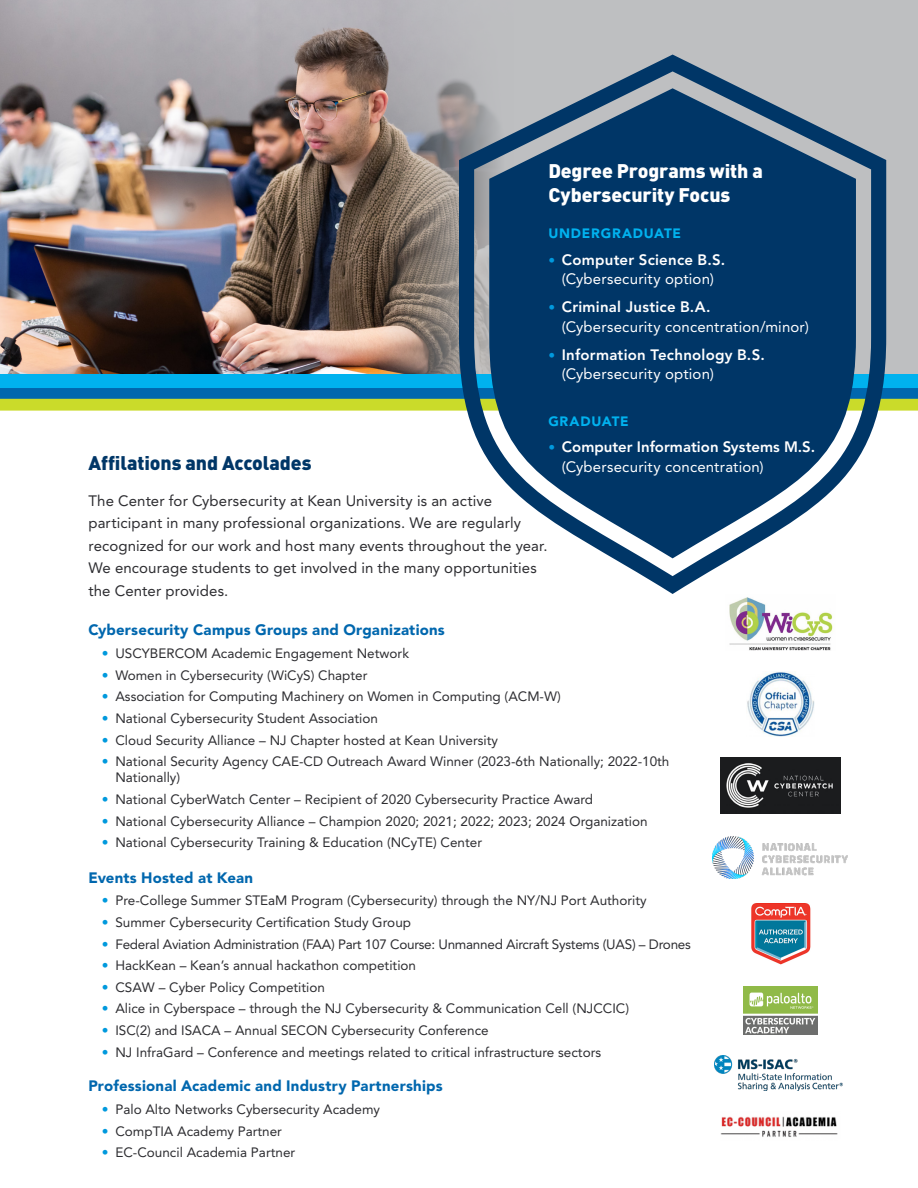
<style>
.page{position:relative;width:918px;height:1188px;background:#fff}
.page>*{position:absolute;margin:0;border:0;box-sizing:border-box;transform-origin:0 0}
.t1{font:900 19.5px/24px "DIN Pro";letter-spacing:-.005em;color:#fff}
.tit_1{font:900 19.5px "DIN Pro";letter-spacing:-.005em;color:#003667}
.body{font:15px/22.5px "Avenir LT Pro";letter-spacing:.005em;color:#2d2d31}
.t2{font:800 15px/19.5px "Avenir LT Pro";letter-spacing:.005em;color:#fff}
.tit{font:900 15px "Avenir LT Pro";letter-spacing:.015em;color:#0067ae}
.t3{font:15px/19.5px "Avenir LT Pro";letter-spacing:.01em;color:#fff;text-align:center}
.t4{font:13.5px/16.2px "Avenir LT Pro";color:#2d2d31}
.t5{font:13.5px "Avenir LT Pro";letter-spacing:-.02em;color:#2d2d31}
.t6{font:900 13.5px "Avenir LT Pro";letter-spacing:.055em;color:#00b2ef}
.s1{font-weight:800;font-size:13.5px;color:#09d}
.s2{font-weight:800}
.s3{font-size:13.5px;color:#09d}
.s4{font-weight:400}
.s5{font-weight:800;color:#09d}
</style>
<div class="page">
<div style="left:0;top:396px;width:918px;height:15px;background:#cadb2a"></div>
<div style="left:0;top:384px;width:918px;height:15px;background:#0067ae"></div>
<div style="left:0;top:373px;width:918px;height:15px;background:#00b2ef"></div>
<div style="left:0;top:0;width:918px;height:373px;background:#bebfc1"></div>
<img style="left:0;top:0;width:459px;height:373px">
<svg style="left:459px;top:55px;width:427px;height:539px"></svg>
<svg style="left:489px;top:88px;width:367px;height:470px;fill:#003667"></svg>
<img style="left:747px;top:672px;width:68px;height:64px">
<img style="left:721px;top:1116px;width:117px;height:21px">
<img style="left:714px;top:1055px;width:129px;height:35px">
<img style="left:712px;top:836px;width:136px;height:42px">
<img style="left:721px;top:757px;width:119px;height:57px">
<img style="left:729px;top:597px;width:104px;height:54px">
<img style="left:744px;top:987px;width:73px;height:47px">
<img style="left:751px;top:903px;width:60px;height:62px">
<p class="t1" style="left:548px;top:156px;width:216px">Degree Programs with a<br>Cybersecurity Focus</p>
<p class="t6" style="left:548px;top:225px;width:134px">UNDERGRADUATE</p>
<p class="t3" style="left:548px;top:250px;width:178px"><span class="s1">•</span> <span class="s2">Computer Science B.S. </span>(Cybersecurity option)</p>
<p class="t3" style="left:562px;top:297px;width:249px;text-align:left;text-indent:-14px"><span class="s1">•</span> <span class="s2">Criminal Justice B.A. </span>(Cybersecurity concentration/minor)</p>
<p class="t2" style="left:562px;top:345px;width:204px;text-indent:-14px"><span class="s3">•</span> Information Technology B.S. <span class="s4">(Cybersecurity option)</span></p>
<p class="t6" style="left:548px;top:413px;width:82px">GRADUATE</p>
<p class="t2" style="left:562px;top:438px;width:255px;text-indent:-14px"><span class="s3">•</span> Computer Information Systems M.S. <span class="s4">(Cybersecurity concentration)</span></p>
<p class="tit_1" style="left:88px;top:446px;width:225px">Affilations and Accolades</p>
<p class="body" style="left:88px;top:489px;width:405px">The Center for Cybersecurity at Kean University is an active</p>
<p class="body" style="left:88px;top:512px;width:434px">participant in many professional organizations. We are regularly</p>
<p class="body" style="left:88px;top:534px;width:461px">recognized for our work and host many events throughout the year.<br>We encourage students to get involved in the many opportunities the Center provides.</p>
<p class="tit" style="left:88px;top:621px;width:358px">Cybersecurity Campus Groups and Organizations</p>
<p class="t4" style="left:102px;top:645px;width:309px"><span class="s5">•</span> USCYBERCOM Academic Engagement Network</p>
<p class="t4" style="left:102px;top:667px;width:267px"><span class="s5">•</span> Women in Cybersecurity (WiCyS) Chapter</p>
<p class="t4" style="left:102px;top:689px;width:460px"><span class="s5">•</span> Association for Computing Machinery on Women in Computing (ACM-W)</p>
<p class="t4" style="left:102px;top:710px;width:278px"><span class="s5">•</span> National Cybersecurity Student Association</p>
<p class="t4" style="left:102px;top:732px;width:398px"><span class="s5">•</span> Cloud Security Alliance – NJ Chapter hosted at Kean University</p>
<p class="t4" style="left:115px;top:753px;width:556px;text-indent:-14px"><span class="s5">•</span> National Security Agency CAE-CD Outreach Award Winner (2023-6th Nationally; 2022-10th<br>Nationally)</p>
<p class="t4" style="left:102px;top:791px;width:493px"><span class="s5">•</span> National CyberWatch Center – Recipient of 2020 Cybersecurity Practice Award</p>
<p class="t4" style="left:102px;top:813px;width:547px"><span class="s5">•</span> National Cybersecurity Alliance – Champion 2020; 2021; 2022; 2023; 2024 Organization</p>
<p class="t4" style="left:102px;top:834px;width:382px"><span class="s5">•</span> National Cybersecurity Training &amp; Education (NCyTE) Center</p>
<p class="tit" style="left:88px;top:868px;width:166px">Events Hosted at Kean</p>
<p class="t4" style="left:102px;top:893px;width:546px"><span class="s5">•</span> Pre-College Summer STEaM Program (Cybersecurity) through the NY/NJ Port Authority</p>
<p class="t4" style="left:102px;top:914px;width:311px"><span class="s5">•</span> Summer Cybersecurity Certification Study Group</p>
<p class="t5" style="left:102px;top:936px;width:590px"><span class="s5">•</span> Federal Aviation Administration (FAA) Part 107 Course: Unmanned Aircraft Systems (UAS) – Drones</p>
<p class="t4" style="left:102px;top:957px;width:316px"><span class="s5">•</span> HackKean – Kean’s annual hackathon competition</p>
<p class="t4" style="left:102px;top:979px;width:225px"><span class="s5">•</span> CSAW – Cyber Policy Competition</p>
<p class="t4" style="left:102px;top:1001px;width:529px"><span class="s5">•</span> Alice in Cyberspace – through the NJ Cybersecurity &amp; Communication Cell (NJCCIC)</p>
<p class="t4" style="left:102px;top:1022px;width:388px"><span class="s5">•</span> ISC(2) and ISACA – Annual SECON Cybersecurity Conference</p>
<p class="t4" style="left:102px;top:1044px;width:501px"><span class="s5">•</span> NJ InfraGard – Conference and meetings related to critical infrastructure sectors</p>
<p class="tit" style="left:88px;top:1077px;width:356px">Professional Academic and Industry Partnerships</p>
<p class="t4" style="left:102px;top:1101px;width:280px"><span class="s5">•</span> Palo Alto Networks Cybersecurity Academy</p>
<p class="t4" style="left:102px;top:1123px;width:182px"><span class="s5">•</span> CompTIA Academy Partner</p>
<p class="t4" style="left:102px;top:1144px;width:195px"><span class="s5">•</span> EC-Council Academia Partner</p>
</div>
